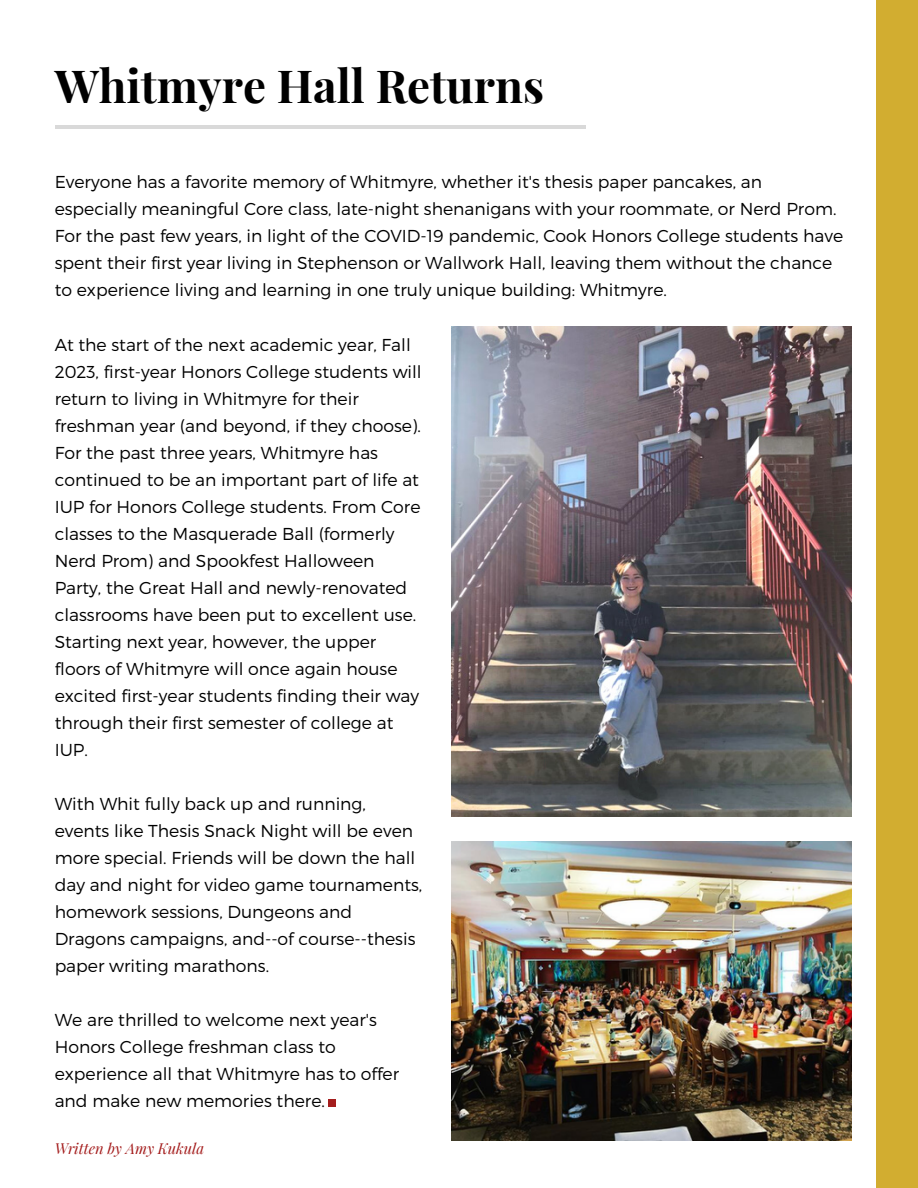
<style>
.page{position:relative;width:918px;height:1188px;background:#fff}
.page>*{position:absolute;margin:0;border:0;box-sizing:border-box;transform-origin:0 0}
.t1{font:700 45.6px "Playfair Display";color:#000}
.t2{font:300 17.25px/27px "Montserrat";color:#000}
.t3{font:italic 14.85px "Playfair Display";color:#a41d1d}
</style>
<div class="page">
<hr style="left:55px;top:126px;width:531px;height:3px;background:#d9d9d9">
<div style="left:876px;top:0;width:42px;height:1188px;background:#d2ad30"></div>
<div style="left:328px;top:1099px;width:8px;height:8px;background:#a41d1d"></div>
<img style="left:452px;top:326px;width:399px;height:491px">
<img style="left:452px;top:842px;width:399px;height:299px">
<h1 class="t1" style="left:55px;top:54px;width:491px">Whitmyre Hall Returns</h1>
<p class="t2" style="left:55px;top:167px;width:790px">Everyone has a favorite memory of Whitmyre, whether it's thesis paper pancakes, an especially meaningful Core class, late-night shenanigans with your roommate, or Nerd Prom.<br>For the past few years, in light of the COVID-19 pandemic, Cook Honors College students have spent their first year living in Stephenson or Wallwork Hall, leaving them without the chance to experience living and learning in one truly unique building: Whitmyre.</p>
<p class="t2" style="left:55px;top:330px;width:369px">At the start of the next academic year, Fall 2023, first-year Honors College students will return to living in Whitmyre for their freshman year (and beyond, if they choose).<br>For the past three years, Whitmyre has continued to be an important part of life at IUP for Honors College students. From Core classes to the Masquerade Ball (formerly Nerd Prom) and Spookfest Halloween Party, the Great Hall and newly-renovated classrooms have been put to excellent use.<br>Starting next year, however, the upper floors of Whitmyre will once again house excited first-year students finding their way through their first semester of college at IUP.</p>
<p class="t2" style="left:55px;top:789px;width:369px">With Whit fully back up and running, events like Thesis Snack Night will be even more special. Friends will be down the hall day and night for video game tournaments, homework sessions, Dungeons and Dragons campaigns, and--of course--thesis paper writing marathons.</p>
<p class="t2" style="left:55px;top:1005px;width:346px">We are thrilled to welcome next year's Honors College freshman class to experience all that Whitmyre has to offer and make new memories there.</p>
<p class="t3" style="left:55px;top:1137px;width:151px">Written by Amy Kukula</p>
</div>
